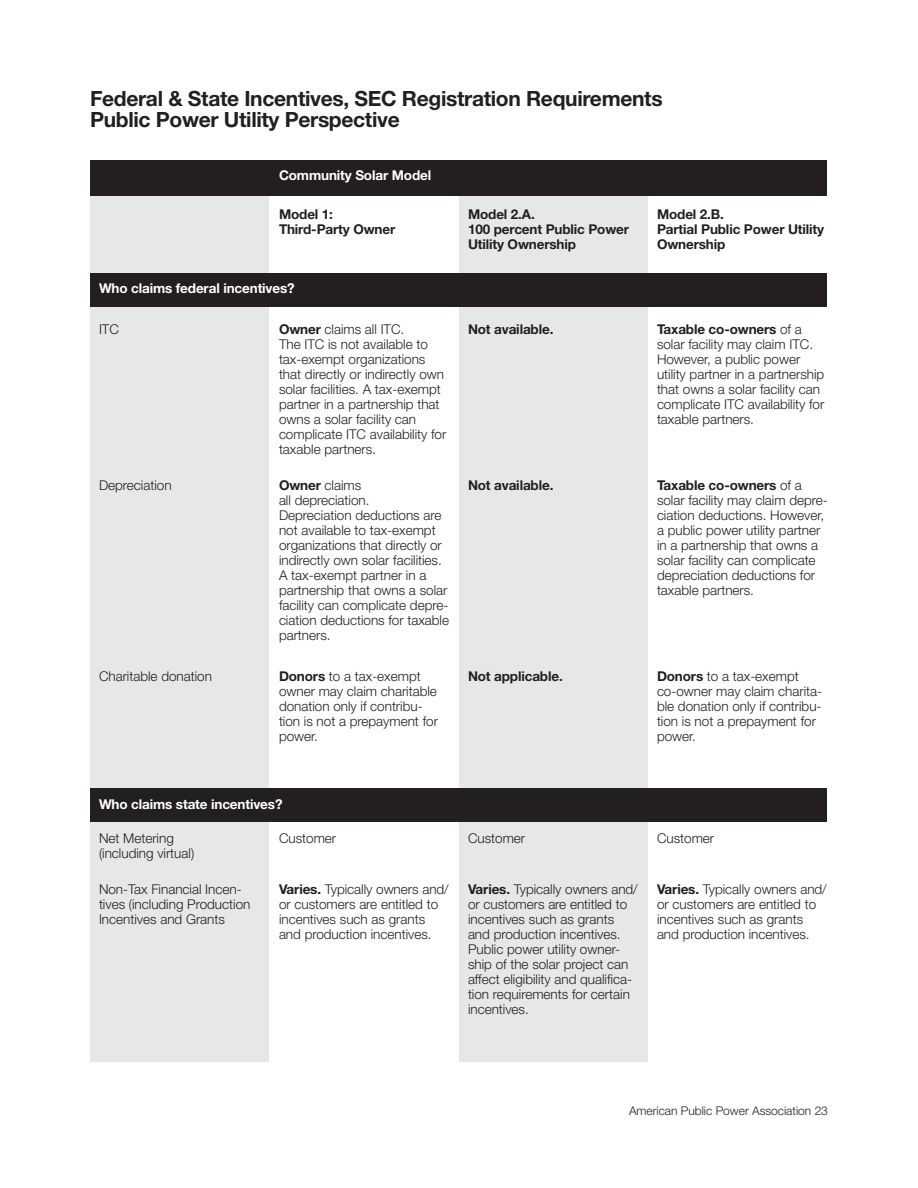
<style>
.page{position:relative;width:918px;height:1188px;background:#fff}
.page>*{position:absolute;margin:0;border:0;box-sizing:border-box;transform-origin:0 0}
.Small_Secion_Head{font:700 21px/21px "Helvetica Neue";letter-spacing:-.015em;color:#231f20}
.Chart_Text{font:300 13.5px/15px "Helvetica Neue";color:#231f20}
.Chart_Head{font:700 13.5px/15px "Helvetica Neue";letter-spacing:-.01em;color:#231f20}
.Chart_Text-2{font:700 13.5px "Helvetica Neue";letter-spacing:-.01em;color:#fff}
.Chart_Text-3{font:700 13.5px "Helvetica Neue";letter-spacing:-.01em;color:#231f20}
.Chart_Head-2{font:700 13.5px "Helvetica Neue";letter-spacing:-.01em;color:#fff}
.t1{font:300 12px "Helvetica Neue";color:#231f20}
.s1{font-weight:700}
</style>
<div class="page">
<div style="left:91px;top:177px;width:178px;height:884px;background:#e6e7e9"></div>
<div style="left:459px;top:177px;width:189px;height:884px;background:#e6e7e9"></div>
<div style="left:90px;top:274px;width:736px;height:33px;background:#231f20"></div>
<div style="left:90px;top:788px;width:736px;height:34px;background:#231f20"></div>
<div style="left:90px;top:160px;width:736px;height:36px;background:#231f20"></div>
<p class="Small_Secion_Head" style="left:90px;top:88px;width:574px">Federal &amp; State Incentives, SEC Registration Requirements<br>Public Power Utility Perspective</p>
<p class="Chart_Head-2" style="left:279px;top:167px;width:154px">Community Solar Model</p>
<p class="Chart_Head" style="left:279px;top:207px;width:118px">Model 1:<br>Third-Party Owner</p>
<p class="Chart_Head" style="left:468px;top:207px;width:163px">Model 2.A.<br>100 percent Public Power<br>Utility Ownership</p>
<p class="Chart_Head" style="left:657px;top:207px;width:169px">Model 2.B.<br>Partial Public Power Utility<br>Ownership</p>
<p class="Chart_Text-2" style="left:99px;top:280px;width:197px">Who claims federal incentives?</p>
<p class="Chart_Text" style="left:99px;top:321px;width:21px">ITC</p>
<p class="Chart_Text" style="left:279px;top:321px;width:169px"><span class="s1">Owner</span> claims all ITC.<br>The ITC is not available to tax-exempt organizations that directly or indirectly own solar facilities. A tax-exempt partner in a partnership that owns a solar facility can complicate ITC availability for taxable partners.</p>
<p class="Chart_Text-3" style="left:468px;top:321px;width:87px">Not available.</p>
<p class="Chart_Text" style="left:657px;top:321px;width:169px"><span class="s1">Taxable co-owners</span> of a solar facility may claim ITC.<br>However, a public power utility partner in a partnership that owns a solar facility can complicate ITC availability for taxable partners.</p>
<p class="Chart_Text" style="left:99px;top:477px;width:74px">Depreciation</p>
<p class="Chart_Text" style="left:279px;top:477px;width:172px"><span class="s1">Owner</span> claims<br>all depreciation.<br>Depreciation deductions are not available to tax-exempt organizations that directly or indirectly own solar facilities.<br>A tax-exempt partner in a partnership that owns a solar facility can complicate depre&shy;ciation deductions for taxable partners.</p>
<p class="Chart_Text-3" style="left:468px;top:477px;width:87px">Not available.</p>
<p class="Chart_Text" style="left:657px;top:477px;width:172px"><span class="s1">Taxable co-owners</span> of a solar facility may claim depre&shy;ciation deductions. However, a public power utility partner in a partnership that owns a solar facility can complicate depreciation deductions for taxable partners.</p>
<p class="Chart_Text" style="left:99px;top:668px;width:115px">Charitable donation</p>
<p class="Chart_Text" style="left:279px;top:668px;width:160px"><span class="s1">Donors</span> to a tax-exempt owner may claim charitable donation only if contribu&shy;tion is not a prepayment for power.</p>
<p class="Chart_Text-3" style="left:468px;top:668px;width:96px">Not applicable.</p>
<p class="Chart_Text" style="left:657px;top:668px;width:167px"><span class="s1">Donors</span> to a tax-exempt co-owner may claim charita&shy;ble donation only if contribu&shy;tion is not a prepayment for power.</p>
<p class="Chart_Text-2" style="left:99px;top:796px;width:185px">Who claims state incentives?</p>
<p class="Chart_Text" style="left:99px;top:830px;width:97px">Net Metering (including virtual)</p>
<p class="Chart_Text" style="left:279px;top:830px;width:59px">Customer</p>
<p class="Chart_Text" style="left:468px;top:830px;width:59px">Customer</p>
<p class="Chart_Text" style="left:657px;top:830px;width:59px">Customer</p>
<p class="Chart_Text" style="left:99px;top:882px;width:153px">Non-Tax Financial Incen&shy;tives (including Production<br>Incentives and Grants</p>
<p class="Chart_Text" style="left:279px;top:882px;width:171px"><span class="s1">Varies.</span> Typically owners and/ or customers are entitled to incentives such as grants and production incentives.</p>
<p class="Chart_Text" style="left:468px;top:882px;width:171px"><span class="s1">Varies.</span> Typically owners and/ or customers are entitled to incentives such as grants and production incentives.<br>Public power utility owner&shy;ship of the solar project can affect eligibility and qualifica&shy;tion requirements for certain incentives.</p>
<p class="Chart_Text" style="left:657px;top:882px;width:171px"><span class="s1">Varies.</span> Typically owners and/ or customers are entitled to incentives such as grants and production incentives.</p>
<p class="t1" style="left:629px;top:1103px;width:200px">American Public Power Association 23</p>
</div>
